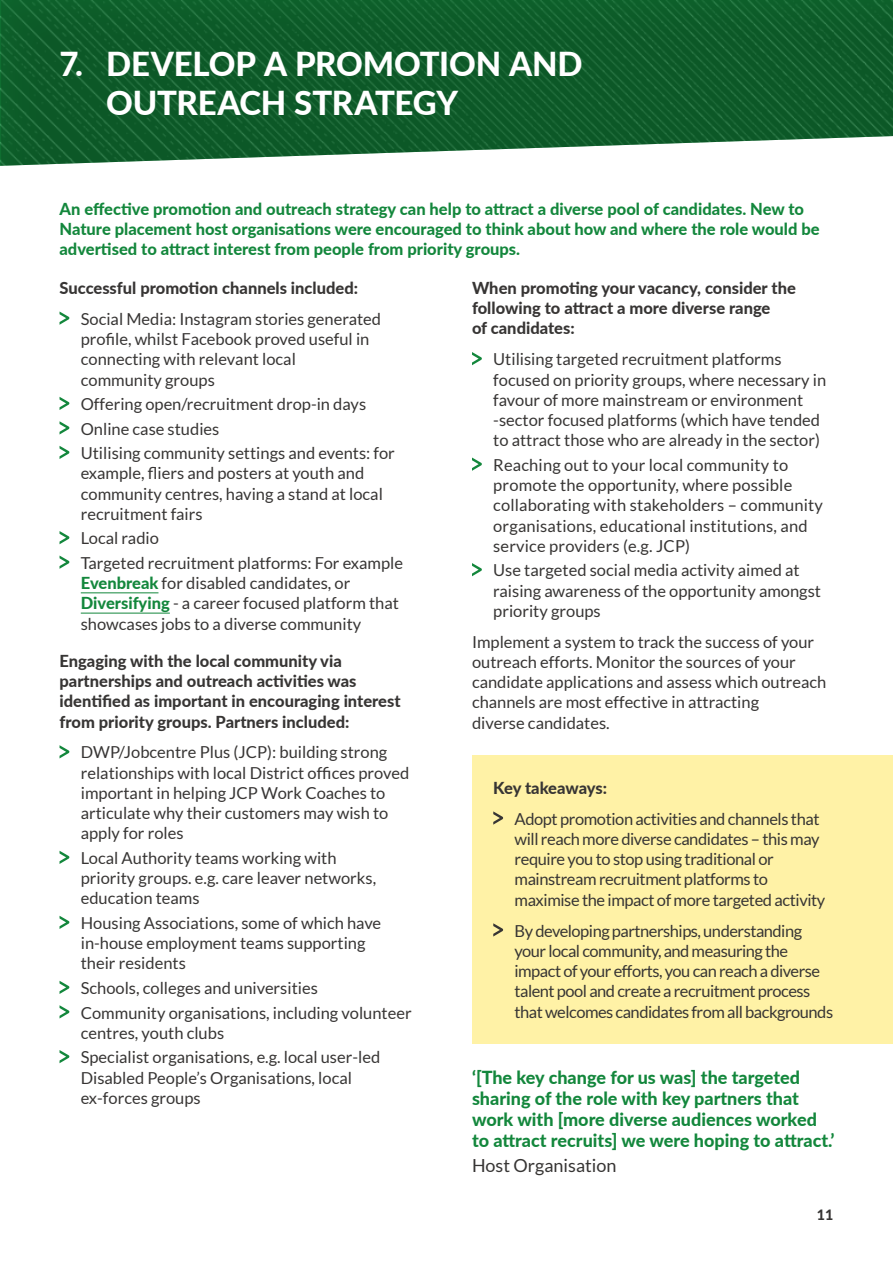
<style>
.page{position:relative;width:893px;height:1263px;background:#fff}
.page>*{position:absolute;margin:0;border:0;box-sizing:border-box;transform-origin:0 0}
.t1{font:800 33px/39px "Lato";letter-spacing:-.005em;color:#fff}
.t2{font:800 18px/21px "Lato";color:#13873c}
.t3{font:18px "Lato";color:#373534}
.t4{font:16.5px/20.2px "Lato";color:#373534}
.t5{font:800 16.5px/20.2px "Lato";color:#373534}
.t6{font:800 16.5px/20.2px "Lato";color:#13873c}
.t7{font:16.5px/20.2px "Lato";letter-spacing:-.03em;color:#373534}
.t8{font:16.5px/20.2px "Lato";letter-spacing:-.025em;color:#373534}
.t9{font:800 14.25px "Lato";color:#373534}
.s1{font-weight:800;color:#13873c}
</style>
<div class="page">
<div style="left:472px;top:756px;width:421px;height:288px;background:#fff2a6"></div>
<img style="left:0;top:0;width:893px;height:166px">
<svg style="left:493px;top:811px;width:10px;height:14px"></svg>
<svg style="left:493px;top:923px;width:10px;height:13px"></svg>
<hr style="left:81px;top:592px;width:77px;height:1px;background:#13873c">
<hr style="left:81px;top:613px;width:89px;height:1px;background:#13873c">
<svg style="left:60px;top:311px;width:9px;height:14px"></svg>
<svg style="left:60px;top:397px;width:9px;height:13px"></svg>
<svg style="left:60px;top:421px;width:9px;height:13px"></svg>
<svg style="left:60px;top:446px;width:9px;height:13px"></svg>
<svg style="left:60px;top:531px;width:9px;height:13px"></svg>
<svg style="left:60px;top:556px;width:9px;height:13px"></svg>
<svg style="left:60px;top:745px;width:9px;height:13px"></svg>
<svg style="left:60px;top:851px;width:9px;height:13px"></svg>
<svg style="left:60px;top:916px;width:9px;height:13px"></svg>
<svg style="left:60px;top:981px;width:9px;height:13px"></svg>
<svg style="left:60px;top:1005px;width:9px;height:13px"></svg>
<svg style="left:60px;top:1050px;width:9px;height:13px"></svg>
<svg style="left:472px;top:352px;width:10px;height:13px"></svg>
<svg style="left:472px;top:457px;width:10px;height:14px"></svg>
<svg style="left:472px;top:563px;width:10px;height:13px"></svg>
<h1 class="t1" style="left:106px;top:43px;width:478px;text-indent:-47px">7. DEVELOP A PROMOTION AND<br>OUTREACH STRATEGY</h1>
<p class="t6" style="left:60px;top:198px;width:762px">An effective promotion and outreach strategy can help to attract a diverse pool of candidates. New to<br>Nature placement host organisations were encouraged to think about how and where the role would be advertised to attract interest from people from priority groups.</p>
<p class="t5" style="left:60px;top:277px;width:300px">Successful promotion channels included:</p>
<p class="t4" style="left:81px;top:309px;width:302px">Social Media: Instagram stories generated profile, whilst Facebook proved useful in connecting with relevant local<br>community groups</p>
<p class="t4" style="left:81px;top:392px;width:316px;line-height:24.5px">Offering open/recruitment drop-in days<br>Online case studies<br>Utilising community settings and events: for</p>
<p class="t4" style="left:81px;top:463px;width:304px">example, fliers and posters at youth and community centres, having a stand at local recruitment fairs</p>
<p class="t4" style="left:81px;top:526px;width:324px;line-height:24.5px">Local radio<br>Targeted recruitment platforms: For example</p>
<p class="t4" style="left:81px;top:573px;width:320px"><span class="s1">Evenbreak</span> for disabled candidates, or<br><span class="s1">Diversifying</span> - a career focused platform that showcases jobs to a diverse community</p>
<p class="t5" style="left:60px;top:650px;width:343px">Engaging with the local community via partnerships and outreach activities was identified as important in encouraging interest from priority groups. Partners included:</p>
<p class="t4" style="left:81px;top:742px;width:330px">DWP/Jobcentre Plus (JCP): building strong relationships with local District offices proved important in helping JCP Work Coaches to articulate why their customers may wish to apply for roles</p>
<p class="t4" style="left:81px;top:848px;width:297px">Local Authority teams working with priority groups. e.g. care leaver networks, education teams</p>
<p class="t4" style="left:81px;top:913px;width:302px">Housing Associations, some of which have in-house employment teams supporting their residents</p>
<p class="t4" style="left:81px;top:976px;width:332px;line-height:24.5px">Schools, colleges and universities<br>Community organisations, including volunteer</p>
<p class="t4" style="left:81px;top:1020px;width:301px;line-height:24.5px">centres, youth clubs<br>Specialist organisations, e.g. local user-led</p>
<p class="t4" style="left:81px;top:1067px;width:273px">Disabled People’s Organisations, local ex-forces groups</p>
<p class="t5" style="left:472px;top:277px;width:325px">When promoting your vacancy, consider the following to attract a more diverse range<br>of candidates:</p>
<p class="t4" style="left:493px;top:349px;width:335px">Utilising targeted recruitment platforms focused on priority groups, where necessary in favour of more mainstream or environment -sector focused platforms (which have tended to attract those who are already in the sector)</p>
<p class="t4" style="left:493px;top:455px;width:331px">Reaching out to your local community to promote the opportunity, where possible collaborating with stakeholders – community organisations, educational institutions, and service providers (e.g. JCP)</p>
<p class="t4" style="left:493px;top:560px;width:329px">Use targeted social media activity aimed at raising awareness of the opportunity amongst priority groups</p>
<p class="t4" style="left:472px;top:631px;width:356px">Implement a system to track the success of your outreach efforts. Monitor the sources of your candidate applications and assess which outreach channels are most effective in attracting<br>diverse candidates.</p>
<p class="t5" style="left:493px;top:777px;width:115px">Key takeaways:</p>
<p class="t8" style="left:514px;top:808px;width:312px">Adopt promotion activities and channels that will reach more diverse candidates – this may require you to stop using traditional or mainstream recruitment platforms to maximise the impact of more targeted activity</p>
<p class="t7" style="left:514px;top:920px;width:320px">By developing partnerships, understanding your local community, and measuring the impact of your efforts, you can reach a diverse talent pool and create a recruitment process that welcomes candidates from all backgrounds</p>
<p class="t2" style="left:472px;top:1066px;width:364px">‘[The key change for us was] the targeted sharing of the role with key partners that work with [more diverse audiences worked to attract recruits] we were hoping to attract.’</p>
<p class="t3" style="left:472px;top:1156px;width:146px">Host Organisation</p>
<p class="t9" style="left:817px;top:1205px;width:18px">11</p>
</div>
